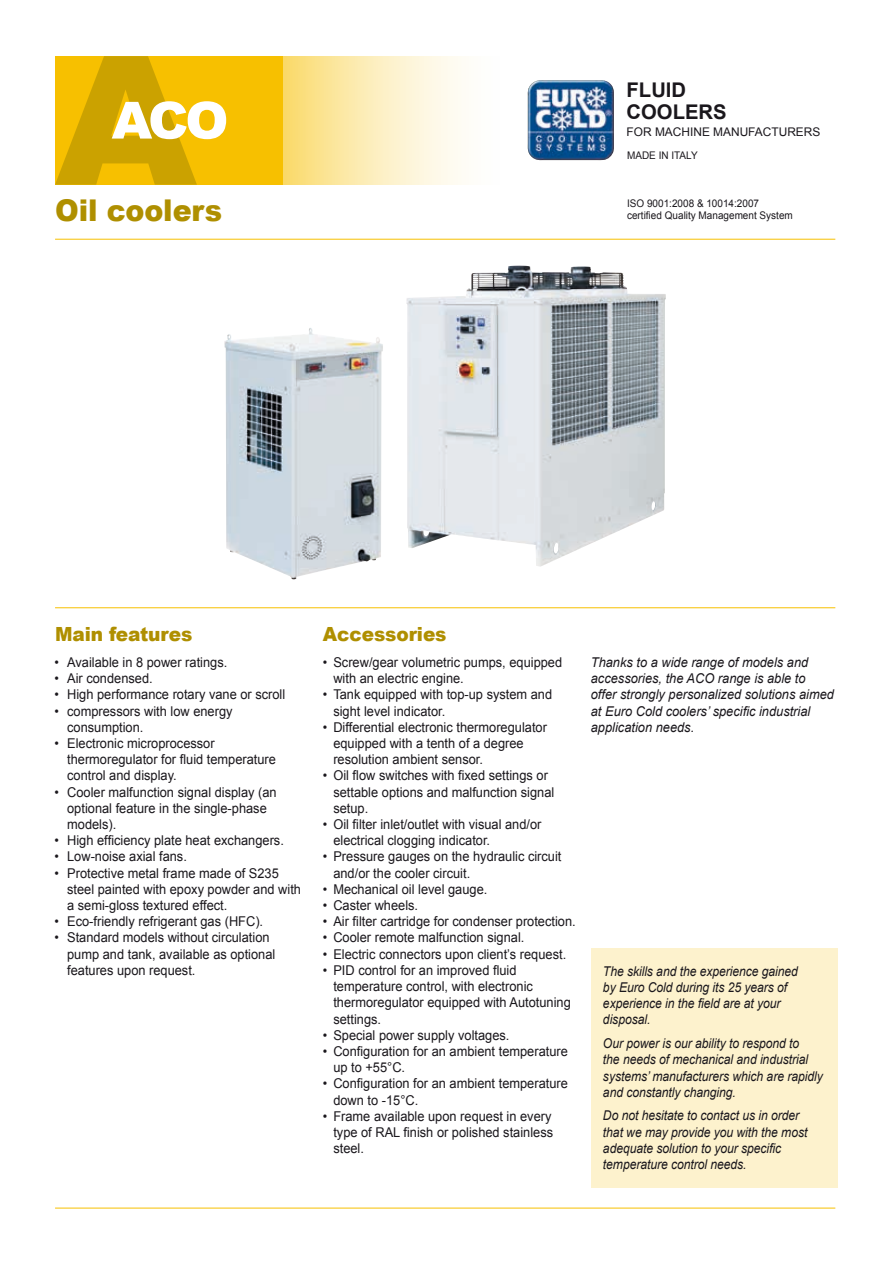
<style>
.page{position:relative;width:893px;height:1263px;background:#fff}
.page>*{position:absolute;margin:0;border:0;box-sizing:border-box;transform-origin:0 0}
.t1{font:900 30px "Arial";letter-spacing:-.005em;color:#af8f00;scale:.95 1}
.t2{font:700 20.25px/21.8px "Arial";color:#1a171c}
.t3{font:900 19.5px "Arial";letter-spacing:-.005em;color:#af8f00;scale:.95 1}
.t4{font:13.5px/16.2px "Arial";color:#1a171c;scale:.95 1}
.t5{font:italic 13.5px/16.2px "Arial";letter-spacing:-.005em;color:#1a171c;scale:.9 1}
.t6{font:italic 13.5px/16.2px "Arial";letter-spacing:-.005em;color:#1a171c;scale:.95 1}
.t7{font:11.85px "Arial";color:#1a171c}
.t8{font:10.5px/12.6px "Arial";color:#1a171c;scale:.95 1}
</style>
<div class="page">
<img style="left:528px;top:80px;width:86px;height:80px">
<hr style="left:55px;top:607px;width:780px;height:1px;background:#f7c000">
<hr style="left:55px;top:1208px;width:780px;height:1px;background:#f7c000">
<svg style="left:283px;top:56px;width:179px;height:128px;background:#fcedb8"></svg>
<div style="left:55px;top:56px;width:228px;height:128px;background:#f7c000"></div>
<svg style="left:55px;top:56px;width:171px;height:129px"></svg>
<hr style="left:55px;top:239px;width:780px;height:1px;background:#f7c000">
<img style="left:406px;top:265px;width:260px;height:301px">
<img style="left:225px;top:328px;width:158px;height:251px">
<div style="left:591px;top:948px;width:247px;height:240px;background:#fdf2cd"></div>
<h1 class="t1" style="left:55px;top:189px;width:177px">Oil coolers</h1>
<h2 class="t2" style="left:627px;top:79px;width:102px">FLUID<br>COOLERS</h2>
<p class="t7" style="left:627px;top:125px;width:195px">FOR MACHINE MANUFACTURERS</p>
<p class="t8" style="left:627px;top:149px;width:76px">MADE IN ITALY</p>
<p class="t8" style="left:627px;top:196px;width:176px">ISO 9001:2008 &amp; 10014:2007 certified Quality Management System</p>
<h3 class="t3" style="left:55px;top:620px;width:146px">Main features</h3>
<p class="t4" style="left:54px;top:654px;width:184px">• Available in 8 power ratings.</p>
<p class="t4" style="left:54px;top:670px;width:105px">• Air condensed.</p>
<p class="t4" style="left:54px;top:687px;width:244px">• High performance rotary vane or scroll</p>
<p class="t4" style="left:67px;top:703px;width:176px;text-indent:-13px">• compressors with low energy consumption.</p>
<p class="t4" style="left:67px;top:735px;width:221px;text-indent:-13px">• Electronic microprocessor thermoregulator for fluid temperature control and display.</p>
<p class="t4" style="left:67px;top:784px;width:222px;text-indent:-13px">• Cooler malfunction signal display (an optional feature in the single-phase models).</p>
<p class="t4" style="left:54px;top:832px;width:243px">• High efficiency plate heat exchangers.</p>
<p class="t4" style="left:54px;top:849px;width:141px">• Low-noise axial fans.</p>
<p class="t4" style="left:67px;top:865px;width:248px;text-indent:-13px">• Protective metal frame made of S235 steel painted with epoxy powder and with a semi-gloss textured effect.</p>
<p class="t4" style="left:54px;top:913px;width:221px">• Eco-friendly refrigerant gas (HFC).</p>
<p class="t4" style="left:67px;top:930px;width:221px;text-indent:-13px">• Standard models without circulation pump and tank, available as optional features upon request.</p>
<h3 class="t3" style="left:323px;top:620px;width:132px">Accessories</h3>
<p class="t4" style="left:333px;top:654px;width:242px;text-indent:-11px">• Screw/gear volumetric pumps, equipped with an electric engine.</p>
<p class="t4" style="left:333px;top:687px;width:232px;text-indent:-11px">• Tank equipped with top-up system and sight level indicator.</p>
<p class="t4" style="left:333px;top:719px;width:226px;text-indent:-11px">• Differential electronic thermoregulator equipped with a tenth of a degree resolution ambient sensor.</p>
<p class="t4" style="left:333px;top:768px;width:234px;text-indent:-11px">• Oil flow switches with fixed settings or settable options and malfunction signal setup.</p>
<p class="t4" style="left:333px;top:816px;width:221px;text-indent:-11px">• Oil filter inlet/outlet with visual and/or electrical clogging indicator.</p>
<p class="t4" style="left:333px;top:849px;width:242px;text-indent:-11px">• Pressure gauges on the hydraulic circuit and/or the cooler circuit.</p>
<p class="t4" style="left:323px;top:881px;width:175px">• Mechanical oil level gauge.</p>
<p class="t4" style="left:323px;top:897px;width:102px">• Caster wheels.</p>
<p class="t4" style="left:323px;top:913px;width:268px">• Air filter cartridge for condenser protection.</p>
<p class="t4" style="left:323px;top:930px;width:214px">• Cooler remote malfunction signal.</p>
<p class="t4" style="left:323px;top:946px;width:258px">• Electric connectors upon client’s request.</p>
<p class="t4" style="left:333px;top:962px;width:251px;text-indent:-11px">• PID control for an improved fluid temperature control, with electronic thermoregulator equipped with Autotuning settings.</p>
<p class="t4" style="left:323px;top:1027px;width:198px">• Special power supply voltages.</p>
<p class="t4" style="left:333px;top:1043px;width:248px;text-indent:-11px">• Configuration for an ambient temperature up to +55°C.</p>
<p class="t4" style="left:333px;top:1075px;width:248px;text-indent:-11px">• Configuration for an ambient temperature down to -15°C.</p>
<p class="t4" style="left:333px;top:1108px;width:233px;text-indent:-11px">• Frame available upon request in every type of RAL finish or polished stainless steel.</p>
<p class="t6" style="left:591px;top:654px;width:257px">Thanks to a wide range of models and accessories, the ACO range is able to offer strongly personalized solutions aimed at Euro Cold coolers’ specific industrial application needs.</p>
<p class="t5" style="left:603px;top:963px;width:218px">The skills and the experience gained by Euro Cold during its 25 years of experience in the field are at your disposal.</p>
<p class="t5" style="left:603px;top:1035px;width:246px">Our power is our ability to respond to<br>the needs of mechanical and industrial systems’ manufacturers which are rapidly and constantly changing.</p>
<p class="t5" style="left:603px;top:1107px;width:229px">Do not hesitate to contact us in order that we may provide you with the most adequate solution to your specific temperature control needs.</p>
</div>
